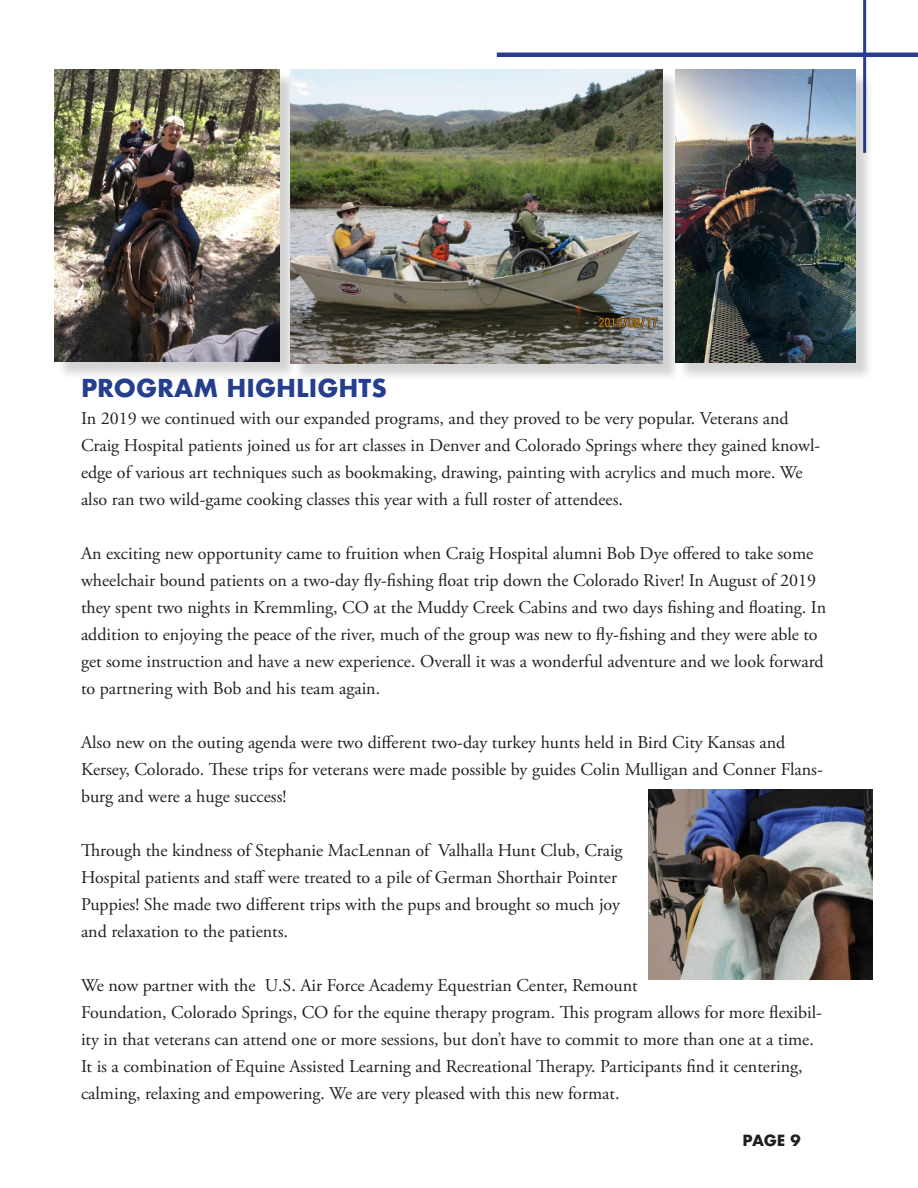
<style>
.page{position:relative;width:918px;height:1188px;background:#fff}
.page>*{position:absolute;margin:0;border:0;box-sizing:border-box;transform-origin:0 0}
.t1{font:700 24px "Futura";color:#253f8e}
.Paragraph_Copy{font:18px/27px "Adobe Garamond Pro";color:#231f20}
.t2{font:700 15px "Futura";color:#231f20}
</style>
<div class="page">
<hr style="left:863px;top:0;width:3px;height:153px;background:#253f8e">
<hr style="left:497px;top:53px;width:421px;height:4px;background:#253f8e">
<div style="left:56px;top:71px;width:243px;height:310px;background:#231f20;opacity:.2"></div>
<img style="left:54px;top:69px;width:226px;height:293px">
<div style="left:292px;top:71px;width:390px;height:311px;background:#231f20;opacity:.2"></div>
<img style="left:290px;top:69px;width:373px;height:294px">
<img style="left:648px;top:789px;width:225px;height:191px">
<div style="left:678px;top:72px;width:197px;height:309px;background:#231f20;opacity:.2"></div>
<img style="left:675px;top:70px;width:181px;height:292px">
<p class="t1" style="left:81px;top:370px;width:307px">PROGRAM HIGHLIGHTS</p>
<p class="Paragraph_Copy" style="left:81px;top:405px;width:741px">In 2019 we continued with our expanded programs, and they proved to be very popular. Veterans and Craig Hospital patients joined us for art classes in Denver and Colorado Springs where they gained knowl&shy;edge of various art techniques such as bookmaking, drawing, painting with acrylics and much more. We also ran two wild-game cooking classes this year with a full roster of attendees.</p>
<p class="Paragraph_Copy" style="left:81px;top:540px;width:747px">An exciting new opportunity came to fruition when Craig Hospital alumni Bob Dye offered to take some wheelchair bound patients on a two-day fly-fishing float trip down the Colorado River! In August of 2019 they spent two nights in Kremmling, CO at the Muddy Creek Cabins and two days fishing and floating. In addition to enjoying the peace of the river, much of the group was new to fly-fishing and they were able to get some instruction and have a new experience. Overall it was a wonderful adventure and we look forward to partnering with Bob and his team again.</p>
<p class="Paragraph_Copy" style="left:81px;top:729px;width:743px">Also new on the outing agenda were two different two-day turkey hunts held in Bird City Kansas and<br>Kersey, Colorado. These trips for veterans were made possible by guides Colin Mulligan and Conner Flans&shy;burg and were a huge success!</p>
<p class="Paragraph_Copy" style="left:81px;top:837px;width:543px">Through the kindness of Stephanie MacLennan of Valhalla Hunt Club, Craig Hospital patients and staff were treated to a pile of German Shorthair Pointer Puppies! She made two different trips with the pups and brought so much joy and relaxation to the patients.</p>
<p class="Paragraph_Copy" style="left:81px;top:972px;width:743px">We now partner with the U.S. Air Force Academy Equestrian Center, Remount<br>Foundation, Colorado Springs, CO for the equine therapy program. This program allows for more flexibil&shy;ity in that veterans can attend one or more sessions, but don’t have to commit to more than one at a time.<br>It is a combination of Equine Assisted Learning and Recreational Therapy. Participants find it centering, calming, relaxing and empowering. We are very pleased with this new format.</p>
<p class="t2" style="left:742px;top:1130px;width:60px">PAGE 9</p>
</div>
